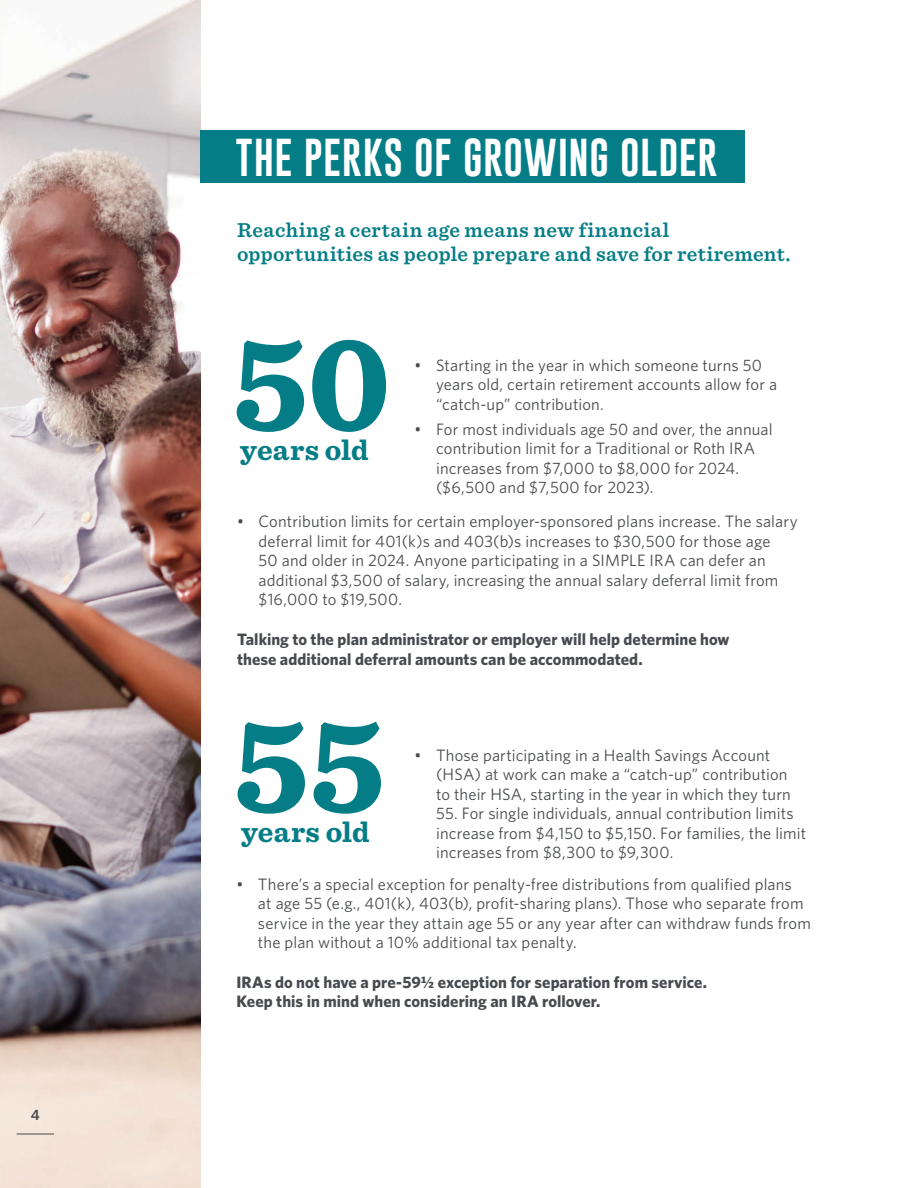
<style>
.page{position:relative;width:918px;height:1188px;background:#fff}
.page>*{position:absolute;margin:0;border:0;box-sizing:border-box;transform-origin:0 0}
.t1{font:700 138.15px "Sentinel";color:#057d86}
.t2{font:38.85px "Gobold";letter-spacing:.015em;color:#fff}
.t3{font:700 29.7px "Sentinel";letter-spacing:.005em;color:#057d86}
.t4{font:600 21px/24px "Sentinel";letter-spacing:.02em;color:#057d86}
.t5{font:16.5px/19.5px "Whitney";letter-spacing:.01em;color:#474a4e}
.t6{font:700 16.5px/19.5px "Whitney";letter-spacing:.005em;color:#474a4e}
.t7{font:600 15px "Whitney";color:#474a4e}
</style>
<div class="page">
<img style="left:0;top:0;width:200px;height:1188px">
<div style="left:200px;top:130px;width:545px;height:53px;background:#057d86"></div>
<hr style="left:17px;top:1134px;width:37px;height:1px;background:#474a4e">
<p class="t7" style="left:31px;top:1105px;width:10px">4</p>
<h2 class="t2" style="left:236px;top:132px;width:483px">THE PERKS OF GROWING OLDER</h2>
<p class="t4" style="left:237px;top:217px;width:555px">Reaching a certain age means new financial opportunities as people prepare and save for retirement.</p>
<h1 class="t1" style="left:231px;top:275px;width:161px">50</h1>
<h3 class="t3" style="left:240px;top:426px;width:130px">years old</h3>
<p class="t5" style="left:436px;top:355px;width:343px;text-indent:-22px">• Starting in the year in which someone turns 50 years old, certain retirement accounts allow for a “catch-up” contribution.</p>
<p class="t5" style="left:436px;top:419px;width:338px;text-indent:-22px">• For most individuals age 50 and over, the annual contribution limit for a Traditional or Roth IRA increases from $7,000 to $8,000 for 2024. ($6,500 and $7,500 for 2023).</p>
<p class="t5" style="left:259px;top:511px;width:541px;text-indent:-22px">• Contribution limits for certain employer-sponsored plans increase. The salary deferral limit for 401(k)s and 403(b)s increases to $30,500 for those age<br>50 and older in 2024. Anyone participating in a SIMPLE IRA can defer an additional $3,500 of salary, increasing the annual salary deferral limit from $16,000 to $19,500.</p>
<p class="t6" style="left:237px;top:629px;width:494px">Talking to the plan administrator or employer will help determine how these additional deferral amounts can be accommodated.</p>
<h1 class="t1" style="left:232px;top:656px;width:155px">55</h1>
<h3 class="t3" style="left:241px;top:809px;width:130px">years old</h3>
<p class="t5" style="left:436px;top:745px;width:356px;text-indent:-22px">• Those participating in a Health Savings Account (HSA) at work can make a “catch-up” contribution to their HSA, starting in the year in which they turn</p>
<p class="t5" style="left:436px;top:803px;width:372px">55. For single individuals, annual contribution limits increase from $4,150 to $5,150. For families, the limit increases from $8,300 to $9,300.</p>
<p class="t5" style="left:258px;top:874px;width:555px;text-indent:-22px">• There’s a special exception for penalty-free distributions from qualified plans<br>at age 55 (e.g., 401(k), 403(b), profit-sharing plans). Those who separate from service in the year they attain age 55 or any year after can withdraw funds from the plan without a 10% additional tax penalty.</p>
<p class="t6" style="left:236px;top:972px;width:472px">IRAs do not have a pre-591⁄2 exception for separation from service.<br>Keep this in mind when considering an IRA rollover.</p>
</div>
